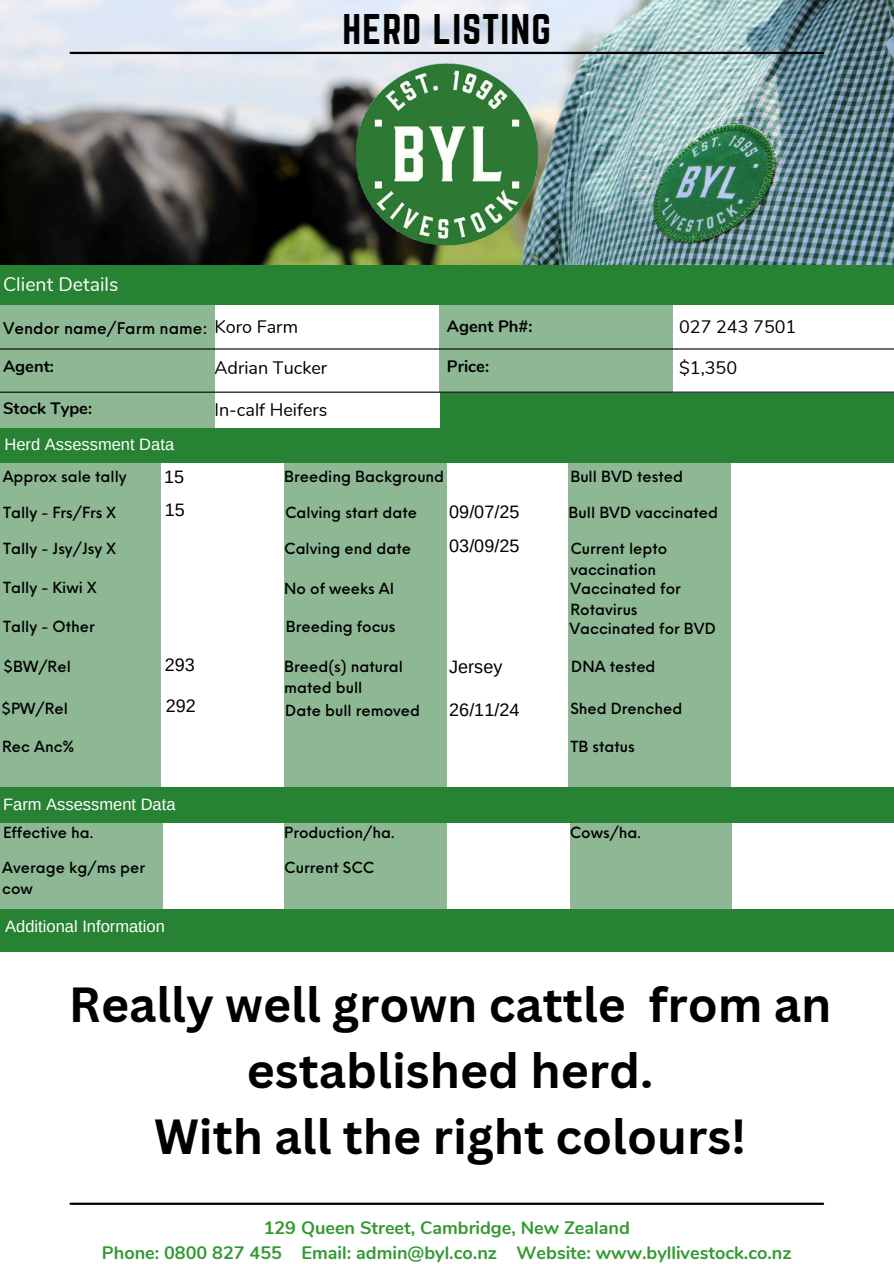
<style>
.page{position:relative;width:894px;height:1264px;background:#fff}
.page>*{position:absolute;margin:0;border:0;box-sizing:border-box;transform-origin:0 0}
.t1{font:700 48px/66.3px "Canva Sans";color:#000;text-align:center}
.t2{font:37.5px "Norwester";letter-spacing:.03em;color:#000}
.t3{font:19.5px "Nunito";color:#fff}
.t4{font:700 18px/24.8px "Nunito";color:#393;text-align:center}
.t5{font:18px "Nunito";color:#000}
.t6{font:18px "Arimo";color:#000}
.t7{font:16.5px "Arimo";color:#fff}
.t8{font:700 16.5px "Nunito";color:#000}
.t9{font:500 15.75px "Neue Einstellung";color:#000}
.t10{font:500 15px/21.3px "Neue Einstellung";color:#000}
</style>
<div class="page">
<img style="left:0;top:0;width:893px;height:266px">
<hr style="left:71px;top:52px;width:751px;height:2px;background:#000">
<img style="left:302px;top:0;width:289px;height:266px">
<hr style="left:71px;top:1202px;width:751px;height:2px;background:#000">
<div style="left:0;top:266px;width:893px;height:686px;background:#278233"></div>
<div style="left:211px;top:305px;width:228px;height:123px;background:#fff"></div>
<div style="left:0;top:305px;width:214px;height:123px;background:#8eb894"></div>
<div style="left:439px;top:305px;width:234px;height:88px;background:#8eb894"></div>
<div style="left:673px;top:305px;width:220px;height:88px;background:#fff"></div>
<div style="left:0;top:463px;width:161px;height:324px;background:#8eb894"></div>
<div style="left:161px;top:463px;width:123px;height:324px;background:#fff"></div>
<div style="left:284px;top:463px;width:163px;height:324px;background:#8eb894"></div>
<div style="left:0;top:823px;width:163px;height:86px;background:#8eb894"></div>
<div style="left:163px;top:823px;width:121px;height:86px;background:#fff"></div>
<div style="left:284px;top:823px;width:166px;height:86px;background:#8eb894"></div>
<div style="left:446px;top:823px;width:123px;height:86px;background:#fff"></div>
<hr style="left:0;top:348px;width:893px;height:1px;background:#000">
<div style="left:447px;top:463px;width:122px;height:324px;background:#fff"></div>
<div style="left:730px;top:463px;width:163px;height:324px;background:#fff"></div>
<div style="left:567px;top:463px;width:163px;height:324px;background:#8eb894"></div>
<div style="left:569px;top:823px;width:166px;height:86px;background:#8eb894"></div>
<div style="left:732px;top:823px;width:161px;height:86px;background:#fff"></div>
<hr style="left:0;top:391px;width:893px;height:2px;background:#000">
<h2 class="t2" style="left:342px;top:7px;width:210px">HERD LISTING</h2>
<h5 class="t3" style="left:3px;top:272px;width:117px">Client Details</h5>
<h5 class="t9" style="left:3px;top:314px;width:206px">Vendor name/Farm name:</h5>
<h5 class="t8" style="left:3px;top:355px;width:52px">Agent:</h5>
<h4 class="t5" style="left:214px;top:355px;width:114px">Adrian Tucker</h4>
<h5 class="t5" style="left:214px;top:315px;width:85px">Koro Farm</h5>
<h5 class="t8" style="left:3px;top:397px;width:90px">Stock Type:</h5>
<h4 class="t5" style="left:214px;top:397px;width:115px">In-calf Heifers</h4>
<h5 class="t7" style="left:5px;top:434px;width:171px">Herd Assessment Data</h5>
<h4 class="t8" style="left:446px;top:315px;width:87px">Agent Ph#:</h4>
<h4 class="t8" style="left:446px;top:355px;width:44px">Price:</h4>
<h5 class="t10" style="left:3px;top:464px;width:126px">Approx sale tally</h5>
<h5 class="t10" style="left:3px;top:500px;width:114px">Tally - Frs/Frs X</h5>
<h5 class="t10" style="left:3px;top:536px;width:114px">Tally - Jsy/Jsy X</h5>
<h5 class="t10" style="left:3px;top:575px;width:95px">Tally - Kiwi X</h5>
<h5 class="t10" style="left:3px;top:614px;width:93px">Tally - Other</h5>
<h5 class="t10" style="left:3px;top:654px;width:69px">$BW/Rel</h5>
<p class="t10" style="left:1px;top:696px;width:68px">$PW/Rel</p>
<h5 class="t10" style="left:2px;top:734px;width:74px">Rec Anc%</h5>
<h5 class="t6" style="left:164px;top:467px;width:22px">15</h5>
<h1 class="t6" style="left:165px;top:499px;width:22px">15</h1>
<h5 class="t6" style="left:165px;top:655px;width:32px">293</h5>
<p class="t6" style="left:166px;top:695px;width:32px">292</p>
<h4 class="t7" style="left:3px;top:794px;width:174px">Farm Assessment Data</h4>
<p class="t10" style="left:3px;top:821px;width:92px">Effective ha.</p>
<h5 class="t10" style="left:2px;top:855px;width:144px">Average kg/ms per cow</h5>
<h4 class="t7" style="left:5px;top:917px;width:161px">Additional Information</h4>
<h4 class="t10" style="left:284px;top:464px;width:161px">Breeding Background</h4>
<h5 class="t10" style="left:285px;top:500px;width:133px">Calving start date</h5>
<h5 class="t10" style="left:284px;top:536px;width:128px">Calving end date</h5>
<h5 class="t10" style="left:284px;top:576px;width:111px">No of weeks AI</h5>
<h5 class="t10" style="left:286px;top:614px;width:111px">Breeding focus</h5>
<h5 class="t10" style="left:284px;top:654px;width:120px">Breed(s) natural mated bull</h5>
<h5 class="t10" style="left:285px;top:698px;width:136px">Date bull removed</h5>
<h5 class="t6" style="left:449px;top:501px;width:72px">09/07/25</h5>
<p class="t6" style="left:449px;top:535px;width:72px">03/09/25</p>
<h5 class="t6" style="left:449px;top:657px;width:55px">Jersey</h5>
<h5 class="t6" style="left:449px;top:699px;width:72px">26/11/24</h5>
<h5 class="t10" style="left:284px;top:821px;width:112px">Production/ha.</h5>
<h5 class="t10" style="left:284px;top:855px;width:92px">Current SCC</h5>
<h5 class="t5" style="left:679px;top:315px;width:119px">027 243 7501</h5>
<p class="t5" style="left:679px;top:355px;width:60px">$1,350</p>
<h4 class="t10" style="left:570px;top:464px;width:114px">Bull BVD tested</h4>
<h5 class="t10" style="left:568px;top:500px;width:151px">Bull BVD vaccinated</h5>
<h4 class="t10" style="left:570px;top:536px;width:98px">Current lepto vaccination</h4>
<h4 class="t10" style="left:570px;top:576px;width:112px">Vaccinated for<br>Rotavirus</h4>
<h4 class="t10" style="left:569px;top:616px;width:148px">Vaccinated for BVD</h4>
<h5 class="t10" style="left:571px;top:654px;width:86px">DNA tested</h5>
<h5 class="t10" style="left:570px;top:696px;width:113px">Shed Drenched</h5>
<h5 class="t10" style="left:570px;top:734px;width:66px">TB status</h5>
<h5 class="t10" style="left:569px;top:821px;width:73px">Cows/ha.</h5>
<h3 class="t1" style="left:69px;top:969px;width:763px">Really well grown cattle from an established herd.<br>With all the right colours!</h3>
<h4 class="t4" style="left:102px;top:1215px;width:691px">129 Queen Street, Cambridge, New Zealand<br>Phone: 0800 827 455 Email: admin@byl.co.nz Website: www.byllivestock.co.nz</h4>
</div>
